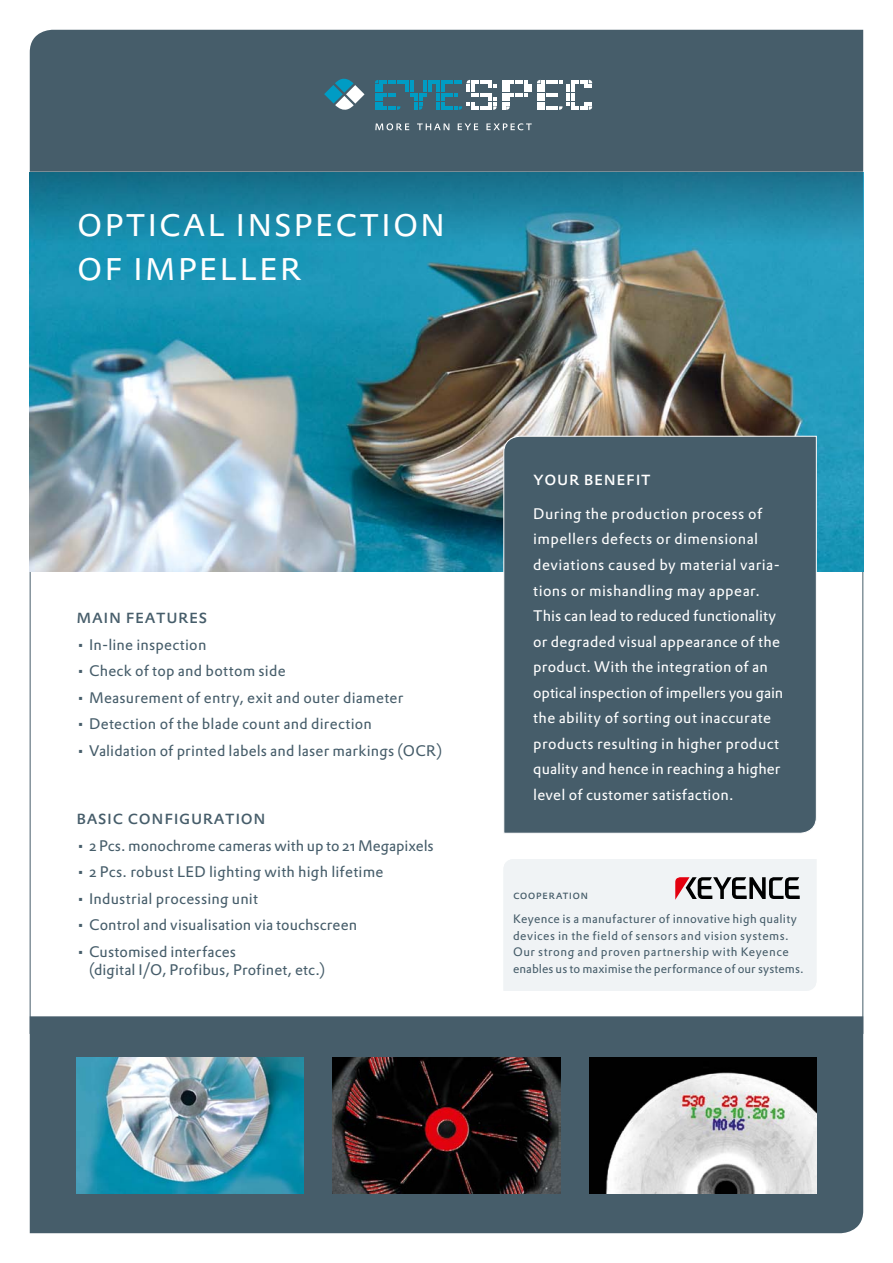
<style>
.page{position:relative;width:893px;height:1263px;background:#fff}
.page>*{position:absolute;margin:0;border:0;box-sizing:border-box;transform-origin:0 0}
.t1{font:300 42px/43.5px "DTL Prokyon T Caps";color:#fff}
.t2{font:19.5px "DTL Prokyon T Caps";color:#465d6a}
.t3{font:19.5px "DTL Prokyon T Caps";color:#fff}
.t4{font:15px/25.5px "DTL Prokyon ST";letter-spacing:.02em;color:#fff}
.t5{font:15px/18px "DTL Prokyon ST";letter-spacing:.01em;color:#465d6a}
.t6{font:12px/16.5px "DTL Prokyon ST";letter-spacing:.03em;color:#465d6a}
.t7{font:12px "DTL Prokyon T Caps";letter-spacing:.015em;color:#465d6a}
</style>
<div class="page">
<div style="left:30px;top:30px;width:833px;height:142px;background:#465d6a"></div>
<div style="left:30px;top:1034px;width:833px;height:199px;background:#465d6a"></div>
<svg style="left:29px;top:538px;width:835px;height:496px"></svg>
<img style="left:30px;top:257px;width:833px;height:315px">
<div style="left:503px;top:436px;width:314px;height:398px;background:#465d6a"></div>
<img style="left:76px;top:1058px;width:227px;height:136px">
<img style="left:589px;top:1058px;width:228px;height:136px">
<img style="left:333px;top:1058px;width:227px;height:136px">
<svg style="left:375px;top:80px;width:217px;height:30px"></svg>
<svg style="left:324px;top:79px;width:41px;height:31px"></svg>
<svg style="left:375px;top:123px;width:34px;height:7px"></svg>
<svg style="left:417px;top:123px;width:32px;height:7px"></svg>
<svg style="left:458px;top:123px;width:20px;height:7px"></svg>
<svg style="left:486px;top:123px;width:46px;height:7px"></svg>
<svg style="left:30px;top:172px;width:833px;height:85px;background:#1f85a3"></svg>
<div style="left:503px;top:859px;width:313px;height:132px;background:#f0f3f5"></div>
<h1 class="t1" style="left:76px;top:199px;width:372px">optical inspection of impeller</h1>
<h2 class="t2" style="left:76px;top:604px;width:133px">main features</h2>
<p class="t5" style="left:76px;top:635px;width:132px">• In-line inspection</p>
<p class="t5" style="left:76px;top:662px;width:211px">• Check of top and bottom side</p>
<p class="t5" style="left:76px;top:688px;width:329px">• Measurement of entry, exit and outer diameter</p>
<p class="t5" style="left:76px;top:715px;width:297px">• Detection of the blade count and direction</p>
<p class="t5" style="left:76px;top:741px;width:367px">• Validation of printed labels and laser markings (OCR)</p>
<h2 class="t2" style="left:76px;top:805px;width:191px">basic configuration</h2>
<p class="t5" style="left:76px;top:836px;width:359px">• 2 Pcs. monochrome cameras with up to 21 Megapixels</p>
<p class="t5" style="left:76px;top:863px;width:309px">• 2 Pcs. robust LED lighting with high lifetime</p>
<p class="t5" style="left:76px;top:889px;width:183px">• Industrial processing unit</p>
<p class="t5" style="left:76px;top:916px;width:282px">• Control and visualisation via touchscreen</p>
<p class="t5" style="left:89px;top:942px;width:238px;text-indent:-13px">• Customised interfaces<br>(digital I/O, Profibus, Profinet, etc.)</p>
<h2 class="t3" style="left:533px;top:466px;width:119px">your benefit</h2>
<p class="t4" style="left:533px;top:501px;width:252px">During the production process of impellers defects or dimensional deviations caused by material varia&shy;tions or mishandling may appear.<br>This can lead to reduced functionality or degraded visual appearance of the product. With the integration of an optical inspection of impellers you gain the ability of sorting out inaccurate products resulting in higher product quality and hence in reaching a higher level of customer satisfaction.</p>
<p class="t7" style="left:513px;top:887px;width:77px">cooperation</p>
<p class="t6" style="left:513px;top:911px;width:292px">Keyence is a manufacturer of innovative high quality devices in the field of sensors and vision systems.<br>Our strong and proven partnership with Keyence enables us to maximise the performance of our systems.</p>
</div>
